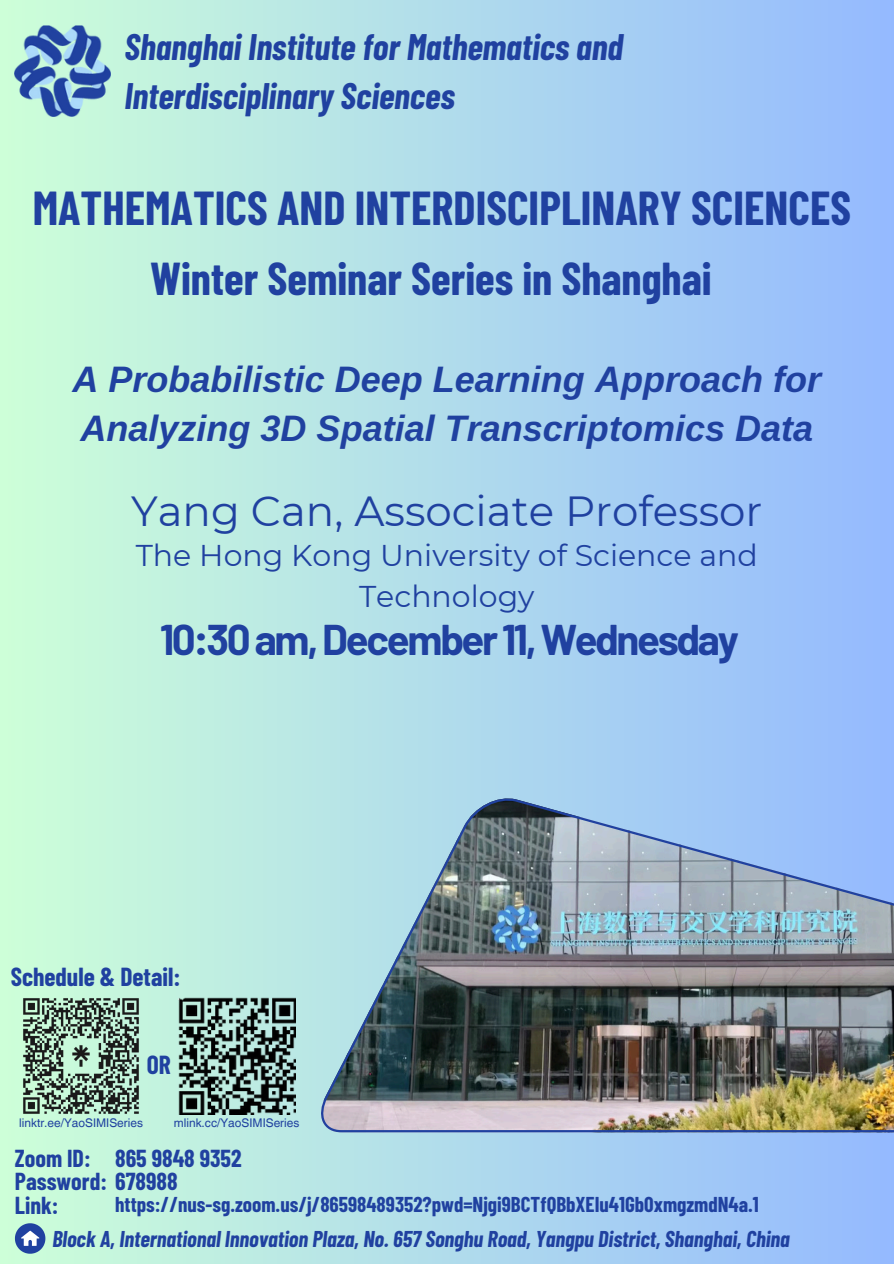
<style>
.page{position:relative;width:894px;height:1264px;background:#fff}
.page>*{position:absolute;margin:0;border:0;box-sizing:border-box;transform-origin:0 0}
.t1{font:700 46.5px "Barlow Condensed";color:#2041a0}
.t2{font:700 45px "Barlow Condensed";color:#2041a0}
.t3{font:700 42px "Barlow";letter-spacing:-.055em;color:#2041a0}
.t4{font:42px "Montserrat";color:#2041a0}
.t5{font:italic 700 36.15px/49.5px "Barlow Condensed";color:#2041a0}
.t6{font:italic 700 36px "Libra Sans";color:#2041a0}
.t7{font:30px/41.7px "Montserrat";color:#2041a0;text-align:center}
.t8{font:700 25.5px "Barlow Condensed";color:#2041a0}
.t9{font:700 24px "Barlow Condensed";color:#2041a0}
.t10{font:italic 700 22.35px "Barlow Condensed";color:#2041a0}
.t11{font:700 21px "Barlow Condensed";color:#2041a0}
.t12{font:12px "Helvetica World";color:#2041a0}
</style>
<div class="page">
<div style="left:0;top:0;width:893px;height:1263px;background:linear-gradient(to right,#cdffd8,#94b9ff)"></div>
<img style="left:320px;top:798px;width:573px;height:334px">
<img style="left:15px;top:25px;width:96px;height:91px">
<svg style="left:15px;top:1223px;width:30px;height:30px"></svg>
<img style="left:22px;top:997px;width:117px;height:117px">
<img style="left:178px;top:997px;width:117px;height:117px">
<h4 class="t5" style="left:124px;top:21px;width:500px">Shanghai Institute for Mathematics and<br>Interdisciplinary Sciences</h4>
<h5 class="t1" style="left:33px;top:178px;width:819px">MATHEMATICS AND INTERDISCIPLINARY SCIENCES</h5>
<h2 class="t2" style="left:150px;top:249px;width:563px">Winter Seminar Series in Shanghai</h2>
<p class="t6" style="left:72px;top:359px;width:750px">A Probabilistic Deep Learning Approach for</p>
<p class="t6" style="left:80px;top:408px;width:734px">Analyzing 3D Spatial Transcriptomics Data</p>
<p class="t4" style="left:131px;top:485px;width:632px">Yang Can, Associate Professor</p>
<p class="t7" style="left:136px;top:534px;width:623px">The Hong Kong University of Science and<br>Technology</p>
<p class="t3" style="left:160px;top:612px;width:580px">10:30am,December11,Wednesday</p>
<h2 class="t8" style="left:11px;top:960px;width:171px">Schedule &amp; Detail:</h2>
<h3 class="t8" style="left:147px;top:1048px;width:26px">OR</h3>
<h4 class="t12" style="left:19px;top:1116px;width:125px">linktr.ee/YaoSIMISeries</h4>
<h4 class="t12" style="left:174px;top:1116px;width:127px">mlink.cc/YaoSIMISeries</h4>
<p class="t9" style="left:15px;top:1143px;width:77px">Zoom ID:</p>
<h6 class="t9" style="left:115px;top:1143px;width:128px">865 9848 9352</h6>
<p class="t9" style="left:15px;top:1189px;width:45px">Link:</p>
<p class="t11" style="left:115px;top:1190px;width:645px">https://nus-sg.zoom.us/j/86598489352?pwd=Njgi9BCTfQBbXEIu41Gb0xmgzmdN4a.1</p>
<p class="t9" style="left:15px;top:1166px;width:164px">Password: 678988</p>
<h1 class="t10" style="left:52px;top:1224px;width:738px">Block A, International Innovation Plaza, No. 657 Songhu Road, Yangpu District, Shanghai, China</h1>
</div>
